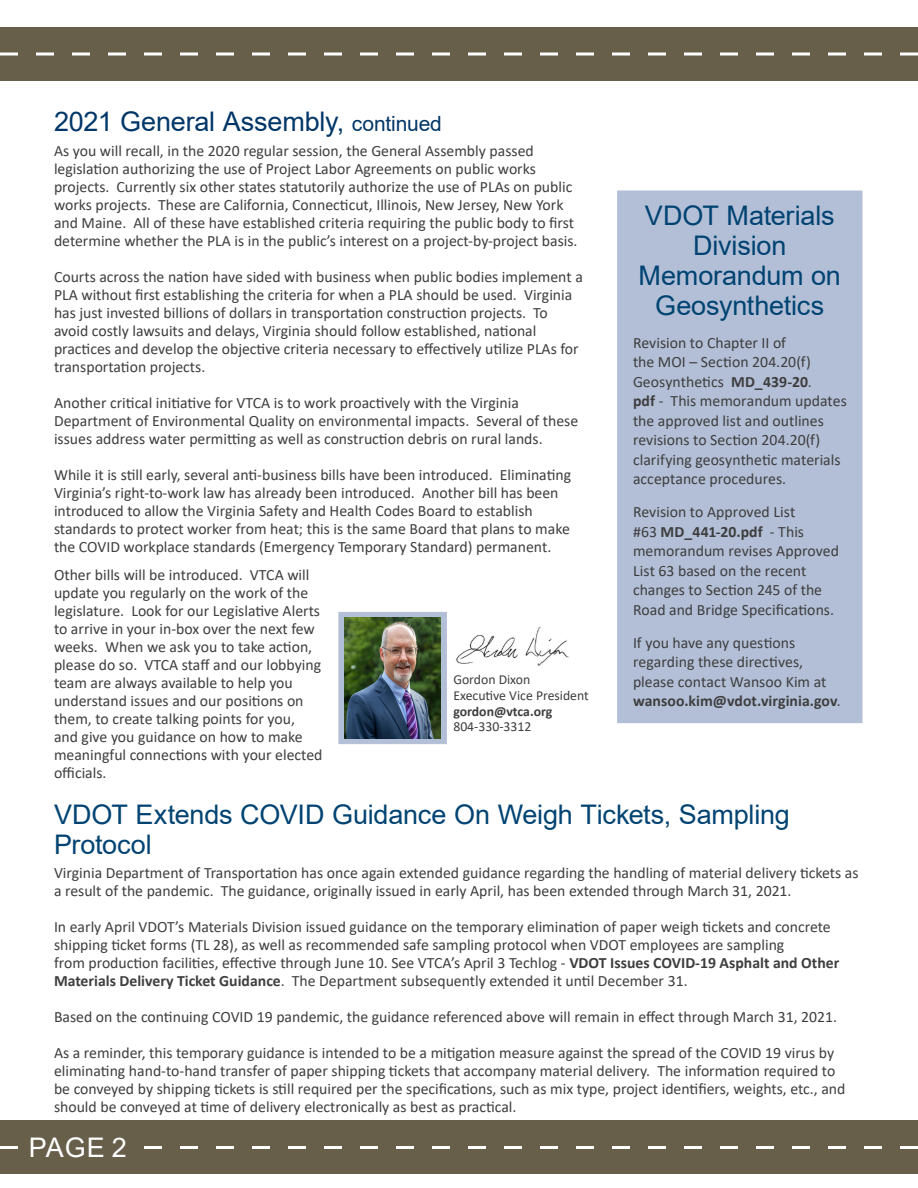
<style>
.page{position:relative;width:918px;height:1188px;background:#fff}
.page>*{position:absolute;margin:0;border:0;box-sizing:border-box;transform-origin:0 0}
.BT_Headline_1{font:27px/30px "Arial";letter-spacing:-.005em;color:#004372}
.BT_Headline_1-2{font:27px "Arial";letter-spacing:-.005em;color:#003667}
.t1{font:27px "Arial";color:#fff}
.New_Member_-_Calibri{font:15.75px/18px "Calibri";color:#3e3e3f}
.BT_Paragraph_1_-_Cal{font:15.75px/19.5px "Calibri";color:#3e3e3f}
.New_Member_-_Calibri-2{font:13.8px/15.8px "Calibri";color:#3e3e3f}
.s1{font-size:21px}
.s2{font-weight:700}
</style>
<div class="page">
<div style="left:616px;top:189px;width:248px;height:536px;background:#b3bfd6;border:2px solid #fff"></div>
<div style="left:339px;top:612px;width:108px;height:132px;background:#b3bfd6"></div>
<div style="left:0;top:1120px;width:918px;height:54px;background:#685f4a"></div>
<svg style="left:0;top:1146px;width:918px;height:3px"></svg>
<div style="left:0;top:27px;width:918px;height:54px;background:#685f4a"></div>
<svg style="left:0;top:52px;width:918px;height:4px"></svg>
<div style="left:28px;top:1137px;width:99px;height:25px;background:#685f4a"></div>
<img style="left:344px;top:618px;width:97px;height:120px">
<img style="left:456px;top:626px;width:113px;height:40px">
<p class="BT_Headline_1-2" style="left:54px;top:103px;width:390px">2021 General Assembly, <span class="s1">continued</span></p>
<p class="New_Member_-_Calibri" style="left:54px;top:142px;width:525px">As you will recall, in the 2020 regular session, the General Assembly passed legislation authorizing the use of Project Labor Agreements on public works projects. Currently six other states statutorily authorize the use of PLAs on public works projects. These are California, Connecticut, Illinois, New Jersey, New York and Maine. All of these have established criteria requiring the public body to first determine whether the PLA is in the public’s interest on a project-by-project basis.</p>
<p class="New_Member_-_Calibri" style="left:54px;top:268px;width:530px">Courts across the nation have sided with business when public bodies implement a PLA without first establishing the criteria for when a PLA should be used. Virginia has just invested billions of dollars in transportation construction projects. To avoid costly lawsuits and delays, Virginia should follow established, national practices and develop the objective criteria necessary to effectively utilize PLAs for transportation projects.</p>
<p class="New_Member_-_Calibri" style="left:54px;top:394px;width:526px">Another critical initiative for VTCA is to work proactively with the Virginia<br>Department of Environmental Quality on environmental impacts. Several of these issues address water permitting as well as construction debris on rural lands.</p>
<p class="New_Member_-_Calibri" style="left:54px;top:466px;width:519px">While it is still early, several anti-business bills have been introduced. Eliminating Virginia’s right-to-work law has already been introduced. Another bill has been introduced to allow the Virginia Safety and Health Codes Board to establish standards to protect worker from heat; this is the same Board that plans to make the COVID workplace standards (Emergency Temporary Standard) permanent.</p>
<p class="New_Member_-_Calibri" style="left:54px;top:565px;width:270px">Other bills will be introduced. VTCA will update you regularly on the work of the legislature. Look for our Legislative Alerts to arrive in your in-box over the next few weeks. When we ask you to take action, please do so. VTCA staff and our lobbying team are always available to help you understand issues and our positions on them, to create talking points for you, and give you guidance on how to make meaningful connections with your elected officials.</p>
<p class="New_Member_-_Calibri-2" style="left:453px;top:672px;width:137px">Gordon Dixon<br>Executive Vice President <span class="s2">gordon@vtca.org<br></span>804-330-3312</p>
<p class="BT_Headline_1" style="left:645px;top:201px;width:191px">VDOT Materials</p>
<p class="BT_Headline_1" style="left:693px;top:231px;width:95px">Division</p>
<p class="BT_Headline_1" style="left:639px;top:261px;width:204px">Memorandum on</p>
<p class="BT_Headline_1" style="left:655px;top:291px;width:171px">Geosynthetics</p>
<p class="BT_Paragraph_1_-_Cal" style="left:633px;top:332px;width:215px">Revision to Chapter II of<br>the MOI – Section 204.20(f)<br>Geosynthetics <span class="s2">MD_439-20</span>.<br><span class="s2">pdf</span> - This memorandum updates the approved list and outlines revisions to Section 204.20(f) clarifying geosynthetic materials acceptance procedures.</p>
<p class="BT_Paragraph_1_-_Cal" style="left:633px;top:502px;width:208px">Revision to Approved List<br>#63 <span class="s2">MD_441-20.pdf</span> - This memorandum revises Approved<br>List 63 based on the recent changes to Section 245 of the<br>Road and Bridge Specifications.</p>
<p class="BT_Paragraph_1_-_Cal" style="left:633px;top:632px;width:209px">If you have any questions regarding these directives, please contact Wansoo Kim at <span class="s2">wansoo.kim@vdot.virginia.gov</span>.</p>
<p class="BT_Headline_1" style="left:54px;top:799px;width:737px">VDOT Extends COVID Guidance On Weigh Tickets, Sampling<br>Protocol</p>
<p class="New_Member_-_Calibri" style="left:54px;top:863px;width:806px">Virginia Department of Transportation has once again extended guidance regarding the handling of material delivery tickets as a result of the pandemic. The guidance, originally issued in early April, has been extended through March 31, 2021.</p>
<p class="New_Member_-_Calibri" style="left:54px;top:917px;width:787px">In early April VDOT’s Materials Division issued guidance on the temporary elimination of paper weigh tickets and concrete shipping ticket forms (TL 28), as well as recommended safe sampling protocol when VDOT employees are sampling<br>from production facilities, effective through June 10. See VTCA’s April 3 Techlog - <span class="s2">VDOT Issues COVID-19 Asphalt and Other Materials Delivery Ticket Guidance</span>. The Department subsequently extended it until December 31.</p>
<p class="New_Member_-_Calibri" style="left:54px;top:1007px;width:785px">Based on the continuing COVID 19 pandemic, the guidance referenced above will remain in effect through March 31, 2021.</p>
<p class="New_Member_-_Calibri" style="left:54px;top:1043px;width:793px">As a reminder, this temporary guidance is intended to be a mitigation measure against the spread of the COVID 19 virus by eliminating hand-to-hand transfer of paper shipping tickets that accompany material delivery. The information required to be conveyed by shipping tickets is still required per the specifications, such as mix type, project identifiers, weights, etc., and should be conveyed at time of delivery electronically as best as practical.</p>
<p class="t1" style="left:29px;top:1129px;width:99px">PAGE 2</p>
</div>
